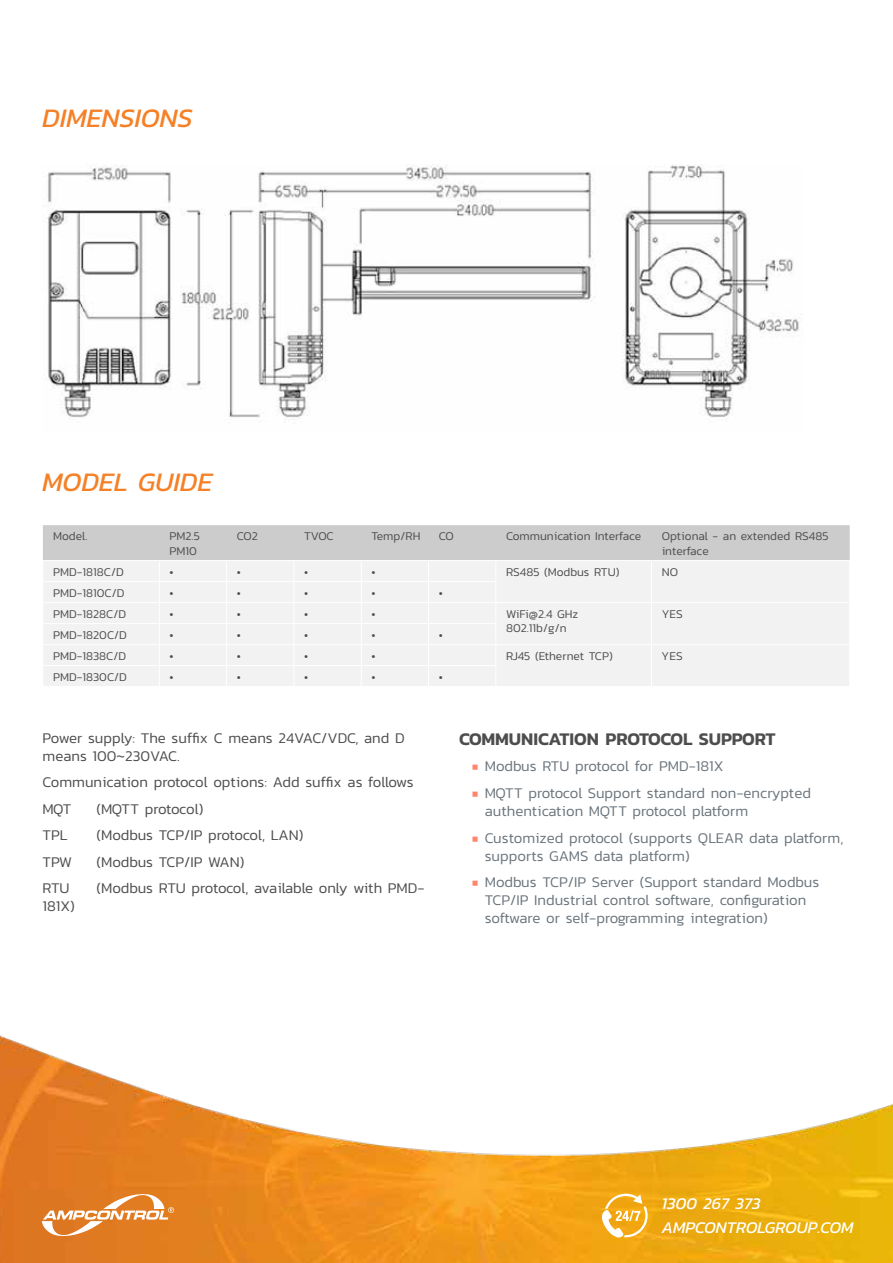
<style>
.page{position:relative;width:893px;height:1263px;background:#fff}
.page>*{position:absolute;margin:0;border:0;box-sizing:border-box;transform-origin:0 0}
.t1{font:italic 27px "Kanit";color:#f58026}
.t2{font:600 18px "Kanit";color:#4d4d4d}
.t3{font:italic 16.5px/24px "Kanit";color:#fff}
.t4{font:300 15px/18px "Kanit";color:#6b747b}
.t5{font:300 15px/18px "Kanit";color:#4d4d4d}
.t6{font:300 15px "Kanit";letter-spacing:-.035em;color:#4d4d4d}
.t7{font:300 12px/14.4px "Kanit";color:#4d4d4d}
.s1{font-size:10.5px;color:#ff856d}
</style>
<div class="page">
<img style="left:0;top:164px;width:893px;height:1099px">
<svg style="left:42px;top:1193px;width:132px;height:44px"></svg>
<svg style="left:601px;top:1194px;width:47px;height:43px"></svg>
<img style="left:43px;top:165px;width:762px;height:266px">
<hr style="left:496px;top:686px;width:155px;height:1px;background:#fff">
<hr style="left:651px;top:686px;width:199px;height:1px;background:#fff">
<hr style="left:43px;top:686px;width:116px;height:1px;background:#fff">
<hr style="left:159px;top:686px;width:68px;height:1px;background:#fff">
<hr style="left:227px;top:686px;width:67px;height:1px;background:#fff">
<hr style="left:294px;top:686px;width:67px;height:1px;background:#fff">
<hr style="left:361px;top:686px;width:68px;height:1px;background:#fff">
<svg style="left:43px;top:525px;width:807px;height:161px"></svg>
<hr style="left:429px;top:686px;width:67px;height:1px;background:#fff">
<h1 class="t1" style="left:43px;top:98px;width:152px">DIMENSIONS</h1>
<h1 class="t1" style="left:43px;top:462px;width:172px">MODEL GUIDE</h1>
<p class="t7" style="left:53px;top:529px;width:36px">Model.</p>
<p class="t7" style="left:170px;top:529px;width:32px">PM2.5<br>PM10</p>
<p class="t7" style="left:237px;top:529px;width:22px">CO2</p>
<p class="t7" style="left:304px;top:529px;width:31px">TVOC</p>
<p class="t7" style="left:371px;top:529px;width:50px">Temp/RH</p>
<p class="t7" style="left:439px;top:529px;width:16px">CO</p>
<p class="t7" style="left:506px;top:529px;width:137px">Communication Interface</p>
<p class="t7" style="left:662px;top:529px;width:168px">Optional - an extended RS485 interface</p>
<p class="t7" style="left:53px;top:564px;width:72px">PMD-1818C/D</p>
<p class="t7" style="left:169px;top:564px;width:6px">•</p>
<p class="t7" style="left:237px;top:564px;width:6px">•</p>
<p class="t7" style="left:304px;top:564px;width:6px">•</p>
<p class="t7" style="left:371px;top:564px;width:6px">•</p>
<p class="t7" style="left:506px;top:564px;width:115px">RS485 (Modbus RTU)</p>
<p class="t7" style="left:662px;top:564px;width:18px">NO</p>
<p class="t7" style="left:53px;top:585px;width:73px">PMD-1810C/D</p>
<p class="t7" style="left:169px;top:585px;width:6px">•</p>
<p class="t7" style="left:237px;top:585px;width:6px">•</p>
<p class="t7" style="left:304px;top:585px;width:6px">•</p>
<p class="t7" style="left:371px;top:585px;width:6px">•</p>
<p class="t7" style="left:439px;top:585px;width:6px">•</p>
<p class="t7" style="left:53px;top:606px;width:75px">PMD-1828C/D</p>
<p class="t7" style="left:169px;top:606px;width:6px">•</p>
<p class="t7" style="left:237px;top:606px;width:6px">•</p>
<p class="t7" style="left:304px;top:606px;width:6px">•</p>
<p class="t7" style="left:371px;top:606px;width:6px">•</p>
<p class="t7" style="left:506px;top:606px;width:74px">WiFi@2.4 GHz<br>802.11b/g/n</p>
<p class="t7" style="left:662px;top:606px;width:23px">YES</p>
<p class="t7" style="left:53px;top:627px;width:75px">PMD-1820C/D</p>
<p class="t7" style="left:169px;top:627px;width:6px">•</p>
<p class="t7" style="left:237px;top:627px;width:6px">•</p>
<p class="t7" style="left:304px;top:627px;width:6px">•</p>
<p class="t7" style="left:371px;top:627px;width:6px">•</p>
<p class="t7" style="left:439px;top:627px;width:6px">•</p>
<p class="t7" style="left:53px;top:648px;width:75px">PMD-1838C/D</p>
<p class="t7" style="left:169px;top:648px;width:6px">•</p>
<p class="t7" style="left:237px;top:648px;width:6px">•</p>
<p class="t7" style="left:304px;top:648px;width:6px">•</p>
<p class="t7" style="left:371px;top:648px;width:6px">•</p>
<p class="t7" style="left:506px;top:648px;width:108px">RJ45 (Ethernet TCP)</p>
<p class="t7" style="left:662px;top:648px;width:23px">YES</p>
<p class="t7" style="left:53px;top:669px;width:75px">PMD-1830C/D</p>
<p class="t7" style="left:169px;top:669px;width:6px">•</p>
<p class="t7" style="left:237px;top:669px;width:6px">•</p>
<p class="t7" style="left:304px;top:669px;width:6px">•</p>
<p class="t7" style="left:371px;top:669px;width:6px">•</p>
<p class="t7" style="left:439px;top:669px;width:6px">•</p>
<p class="t5" style="left:43px;top:728px;width:364px">Power supply: The suffix C means 24VAC/VDC, and D means 100~230VAC.</p>
<p class="t5" style="left:43px;top:769px;width:373px;line-height:26.5px">Communication protocol options: Add suffix as follows<br>MQT</p>
<p class="t6" style="left:97px;top:798px;width:108px">(MQTT protocol)</p>
<p class="t5" style="left:43px;top:826px;width:27px">TPL</p>
<p class="t5" style="left:97px;top:826px;width:208px">(Modbus TCP/IP protocol, LAN)</p>
<p class="t5" style="left:43px;top:852px;width:31px">TPW</p>
<p class="t5" style="left:97px;top:852px;width:149px">(Modbus TCP/IP WAN)</p>
<p class="t5" style="left:43px;top:879px;width:29px">RTU</p>
<p class="t5" style="left:97px;top:879px;width:330px">(Modbus RTU protocol, available only with PMD-</p>
<p class="t5" style="left:43px;top:897px;width:34px">181X)</p>
<p class="t2" style="left:459px;top:725px;width:318px">COMMUNICATION PROTOCOL SUPPORT</p>
<p class="t4" style="left:472px;top:757px;width:253px"><span class="s1">■</span> Modbus RTU protocol for PMD-181X</p>
<p class="t4" style="left:485px;top:784px;width:328px;text-indent:-13px"><span class="s1">■</span> MQTT protocol Support standard non-encrypted authentication MQTT protocol platform</p>
<p class="t4" style="left:485px;top:828px;width:360px;text-indent:-13px"><span class="s1">■</span> Customized protocol (supports QLEAR data platform, supports GAMS data platform)</p>
<p class="t4" style="left:485px;top:873px;width:336px;text-indent:-13px"><span class="s1">■</span> Modbus TCP/IP Server (Support standard Modbus<br>TCP/IP Industrial control software, configuration software or self-programming integration)</p>
<p class="t3" style="left:662px;top:1191px;width:193px">1300 267 373<br>AMPCONTROLGROUP.COM</p>
</div>
